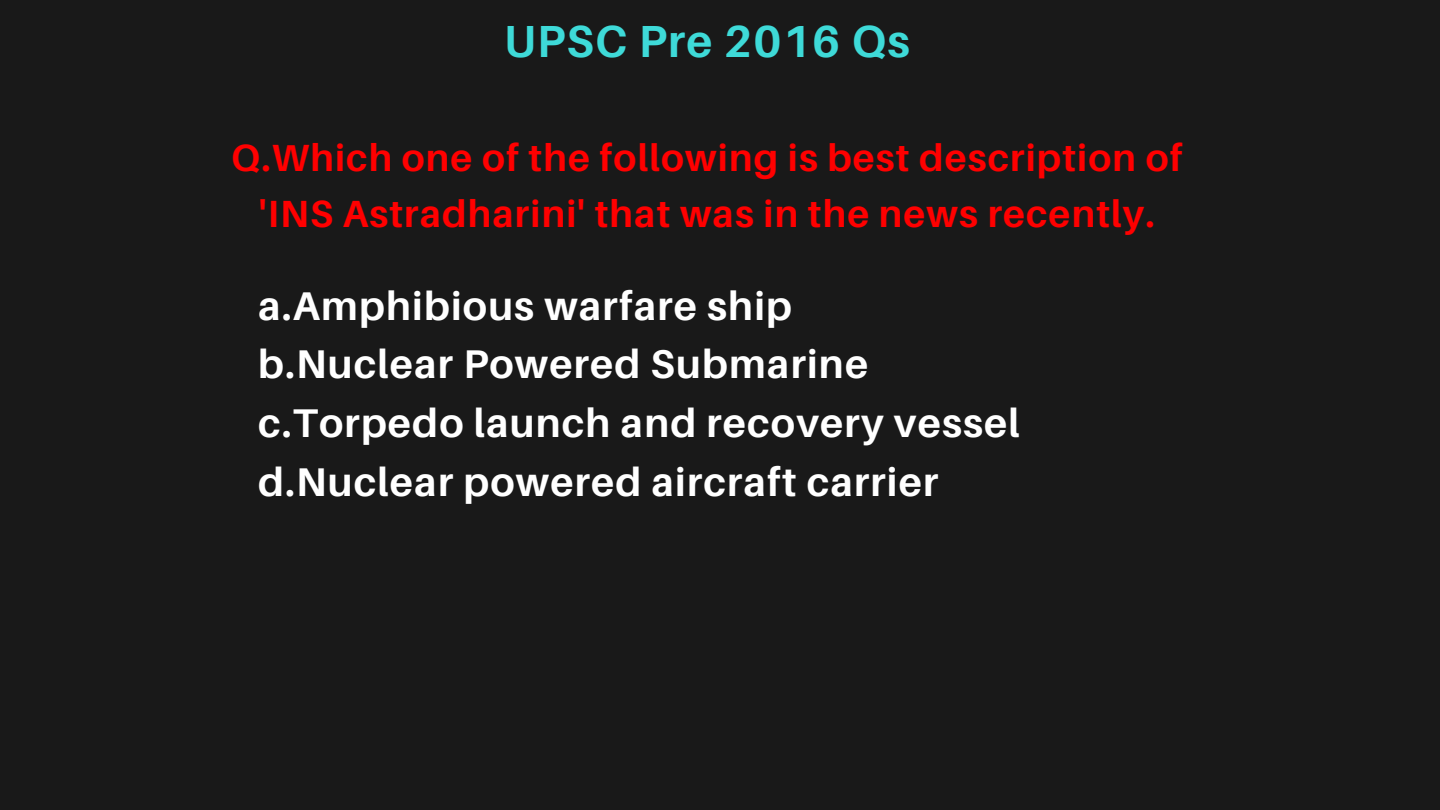
<style>
.page{position:relative;width:1440px;height:810px;background:#191919}
.page>*{position:absolute;margin:0;border:0;box-sizing:border-box;transform-origin:0 0}
.t1{font:700 44.9px "Aileron";letter-spacing:.03em;color:#3edad8}
.t2{font:700 40.1px "Aileron";letter-spacing:.03em;color:#fff}
.t3{font:700 37.9px/55.6px "Aileron";letter-spacing:.03em;color:#f00;text-align:center}
</style>
<div class="page">
<h1 class="t1" style="left:504px;top:14px;width:407px">UPSC Pre 2016 Qs</h1>
<p class="t3" style="left:231px;top:130px;width:953px">Q.Which one of the following is best description of 'INS Astradharini' that was in the news recently.</p>
<p class="t2" style="left:258px;top:281px;width:535px">a.Amphibious warfare ship</p>
<p class="t2" style="left:258px;top:339px;width:611px">b.Nuclear Powered Submarine</p>
<p class="t2" style="left:258px;top:398px;width:763px">c.Torpedo launch and recovery vessel</p>
<p class="t2" style="left:258px;top:457px;width:682px">d.Nuclear powered aircraft carrier</p>
</div>
